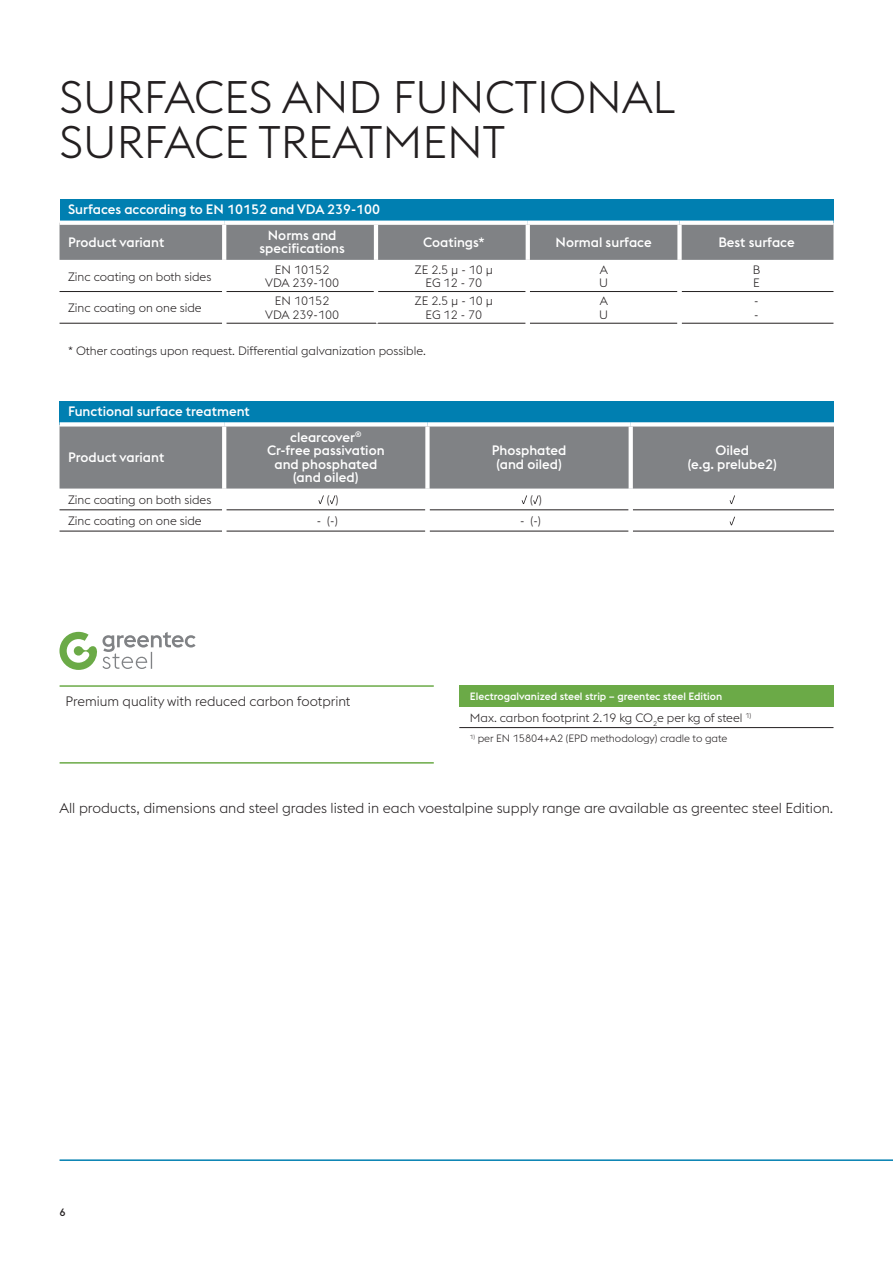
<style>
.page{position:relative;width:893px;height:1263px;background:#fff}
.page>*{position:absolute;margin:0;border:0;box-sizing:border-box;transform-origin:0 0}
.t1{font:300 45px/45px "voestalpine";color:#231f20}
.t2{font:300 14.25px "voestalpine";color:#231f20}
.t3{font:500 13.5px/13.5px "voestalpine";color:#fff;text-align:center}
.t4{font:300 13.5px "voestalpine";color:#231f20}
.t5{font:300 12px/13.5px "voestalpine";color:#231f20;text-align:center}
.t6{font:500 10.5px "voestalpine";color:#fff}
.t7{font:300 10.5px "voestalpine";color:#231f20}
.t8{font:500 10.5px "voestalpine";color:#231f20}
</style>
<div class="page">
<hr style="left:60px;top:1159px;width:833px;height:2px;background:#007fb1">
<div style="left:60px;top:199px;width:773px;height:24px;background:#007fb1"></div>
<div style="left:60px;top:225px;width:773px;height:35px;background:#808285"></div>
<div style="left:677px;top:225px;width:5px;height:35px;background:#fff"></div>
<hr style="left:530px;top:291px;width:147px;height:1px;background:#231f20">
<hr style="left:682px;top:291px;width:151px;height:1px;background:#231f20">
<hr style="left:222px;top:225px;width:4px;height:35px;background:#fff">
<hr style="left:374px;top:225px;width:4px;height:35px;background:#fff">
<hr style="left:526px;top:225px;width:4px;height:35px;background:#fff">
<hr style="left:60px;top:323px;width:162px;height:1px;background:#231f20">
<hr style="left:530px;top:323px;width:147px;height:1px;background:#231f20">
<hr style="left:682px;top:323px;width:151px;height:1px;background:#231f20">
<hr style="left:376px;top:323px;width:150px;height:1px;background:#231f20">
<hr style="left:60px;top:291px;width:162px;height:1px;background:#231f20">
<hr style="left:226px;top:291px;width:148px;height:1px;background:#231f20">
<hr style="left:378px;top:291px;width:148px;height:1px;background:#231f20">
<hr style="left:374px;top:323px;width:4px;height:18px;background:#fff">
<hr style="left:226px;top:323px;width:150px;height:1px;background:#231f20">
<svg style="left:60px;top:221px;width:164px;height:4px"></svg>
<svg style="left:224px;top:221px;width:152px;height:4px"></svg>
<svg style="left:376px;top:221px;width:152px;height:4px"></svg>
<svg style="left:528px;top:221px;width:151px;height:4px"></svg>
<svg style="left:679px;top:221px;width:154px;height:4px"></svg>
<hr style="left:459px;top:727px;width:374px;height:1px;background:#231f20">
<svg style="left:59px;top:632px;width:137px;height:38px"></svg>
<hr style="left:60px;top:685px;width:374px;height:2px;background:#6baa47">
<hr style="left:60px;top:762px;width:374px;height:2px;background:#6baa47">
<div style="left:459px;top:685px;width:374px;height:21px;background:#6baa47"></div>
<div style="left:60px;top:401px;width:774px;height:23px;background:#007fb1"></div>
<div style="left:60px;top:426px;width:774px;height:63px;background:#808285"></div>
<hr style="left:226px;top:510px;width:199px;height:1px;background:#231f20">
<hr style="left:430px;top:510px;width:199px;height:1px;background:#231f20">
<hr style="left:60px;top:510px;width:162px;height:1px;background:#231f20">
<hr style="left:633px;top:510px;width:201px;height:1px;background:#231f20">
<hr style="left:60px;top:531px;width:162px;height:1px;background:#231f20">
<hr style="left:226px;top:531px;width:199px;height:1px;background:#231f20">
<hr style="left:430px;top:531px;width:199px;height:1px;background:#231f20">
<hr style="left:633px;top:531px;width:201px;height:1px;background:#231f20">
<div style="left:425px;top:426px;width:5px;height:63px;background:#fff"></div>
<svg style="left:629px;top:426px;width:4px;height:63px"></svg>
<svg style="left:60px;top:422px;width:164px;height:2px"></svg>
<svg style="left:224px;top:422px;width:203px;height:4px"></svg>
<svg style="left:427px;top:422px;width:204px;height:4px"></svg>
<svg style="left:631px;top:422px;width:203px;height:2px"></svg>
<hr style="left:222px;top:426px;width:4px;height:63px;background:#fff">
<svg style="left:318px;top:495px;width:6px;height:9px"></svg>
<svg style="left:330px;top:495px;width:5px;height:9px"></svg>
<svg style="left:522px;top:495px;width:5px;height:9px"></svg>
<svg style="left:533px;top:495px;width:6px;height:9px"></svg>
<svg style="left:730px;top:495px;width:5px;height:9px"></svg>
<svg style="left:730px;top:517px;width:5px;height:8px"></svg>
<h1 class="t1" style="left:60px;top:75px;width:617px">SURFACES AND FUNCTIONAL<br>SURFACE TREATMENT</h1>
<p class="t3" style="left:68px;top:203px;width:314px">Surfaces according to EN 10152 and VDA 239-100</p>
<p class="t3" style="left:68px;top:235px;width:98px">Product variant</p>
<p class="t3" style="left:259px;top:228px;width:87px">Norms and specifications</p>
<p class="t3" style="left:423px;top:235px;width:63px">Coatings*</p>
<p class="t3" style="left:556px;top:235px;width:98px">Normal surface</p>
<p class="t3" style="left:718px;top:235px;width:78px">Best surface</p>
<p class="t5" style="left:68px;top:270px;width:145px">Zinc coating on both sides</p>
<p class="t5" style="left:265px;top:263px;width:76px">EN 10152<br>VDA 239-100</p>
<p class="t5" style="left:415px;top:263px;width:80px">ZE 2.5 µ - 10 µ<br>EG 12 - 70</p>
<p class="t5" style="left:599px;top:263px;width:10px;text-align:left">A<br>U</p>
<p class="t5" style="left:753px;top:263px;width:9px;text-align:left">B<br>E</p>
<p class="t5" style="left:68px;top:301px;width:135px">Zinc coating on one side</p>
<p class="t5" style="left:265px;top:295px;width:76px">EN 10152<br>VDA 239-100</p>
<p class="t5" style="left:415px;top:295px;width:80px">ZE 2.5 µ - 10 µ<br>EG 12 - 70</p>
<p class="t5" style="left:599px;top:295px;width:10px;text-align:left">A<br>U</p>
<p class="t5" style="left:754px;top:295px;width:6px;text-align:left">- -</p>
<p class="t5" style="left:68px;top:344px;width:359px">* Other coatings upon request. Differential galvanization possible.</p>
<p class="t3" style="left:68px;top:404px;width:183px">Functional surface treatment</p>
<p class="t3" style="left:68px;top:450px;width:98px">Product variant</p>
<p class="t3" style="left:267px;top:430px;width:119px">clearcover<sup>®<br></sup>Cr-free passivation and phosphated (and oiled)</p>
<p class="t3" style="left:492px;top:444px;width:76px">Phosphated (and oiled)</p>
<p class="t3" style="left:688px;top:444px;width:90px">Oiled<br>(e.g. prelube2)</p>
<p class="t5" style="left:68px;top:493px;width:145px">Zinc coating on both sides</p>
<p class="t5" style="left:327px;top:493px;width:13px">( )</p>
<p class="t5" style="left:530px;top:493px;width:13px">( )</p>
<p class="t5" style="left:68px;top:514px;width:135px">Zinc coating on one side</p>
<p class="t5" style="left:317px;top:514px;width:22px">- (-)</p>
<p class="t5" style="left:520px;top:514px;width:22px">- (-)</p>
<p class="t4" style="left:66px;top:693px;width:286px">Premium quality with reduced carbon footprint</p>
<p class="t6" style="left:470px;top:690px;width:254px">Electrogalvanized steel strip – greentec steel Edition</p>
<p class="t5" style="left:470px;top:711px;width:283px">Max. carbon footprint 2.19 kg CO<sub>2</sub>e per kg of steel <sup>1)</sup></p>
<p class="t7" style="left:470px;top:732px;width:259px"><sup>1)</sup> per EN 15804+A2 (EPD methodology) cradle to gate</p>
<p class="t2" style="left:59px;top:800px;width:775px">All products, dimensions and steel grades listed in each voestalpine supply range are available as greentec steel Edition.</p>
<p class="t8" style="left:60px;top:1205px;width:8px">6</p>
</div>
